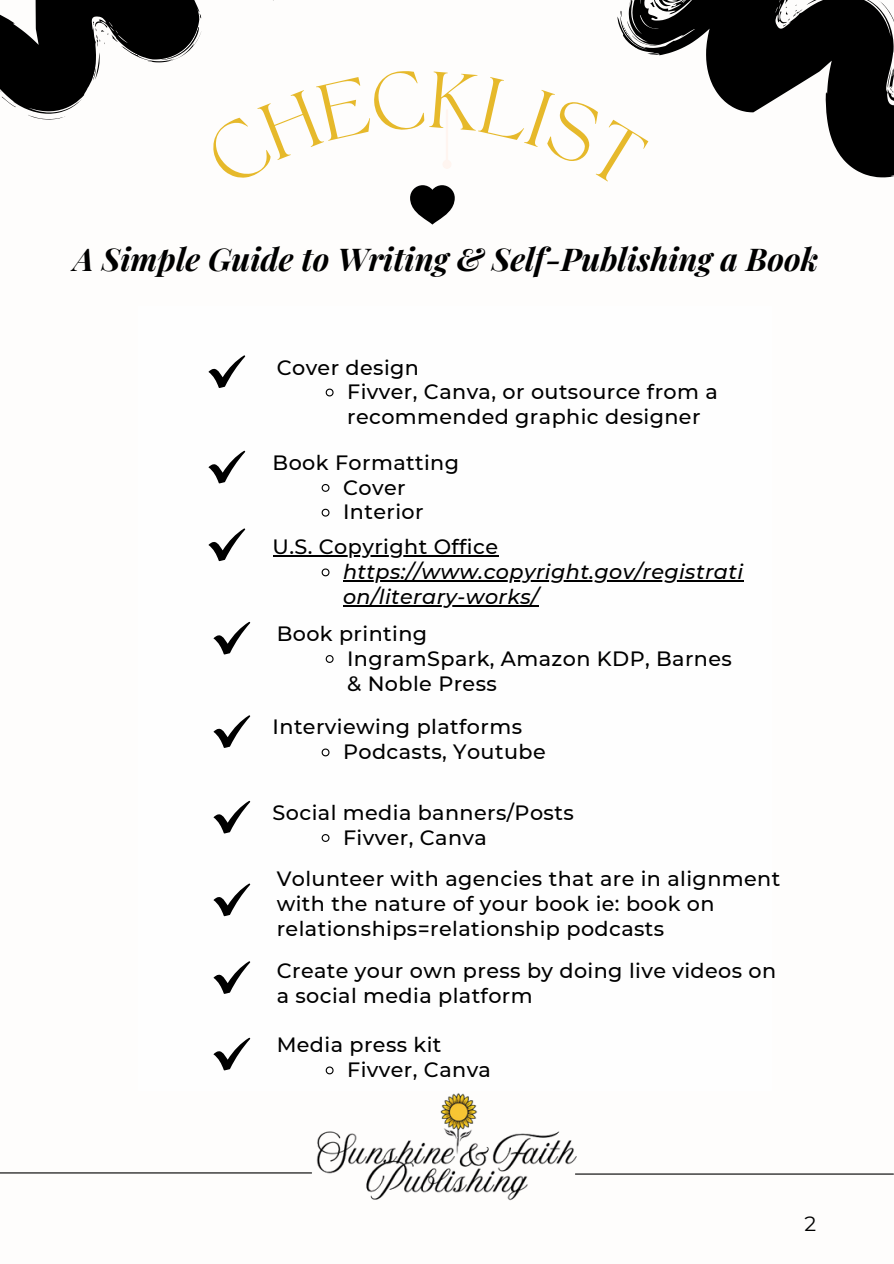
<style>
.page{position:relative;width:894px;height:1264px;background:#fff}
.page>*{position:absolute;margin:0;border:0;box-sizing:border-box;transform-origin:0 0}
.t1{font:italic 700 31.5px "Playfair Display";color:#000}
.t2{font:500 20.7px/24.8px "Montserrat";letter-spacing:.02em;color:#000}
.t3{font:italic 500 20.7px "Montserrat";letter-spacing:.02em;color:#000}
.t4{font:20.7px "Montserrat";color:#000}
</style>
<div class="page">
<svg style="left:208px;top:355px;width:37px;height:33px"></svg>
<svg style="left:208px;top:451px;width:37px;height:32px"></svg>
<svg style="left:213px;top:622px;width:37px;height:32px"></svg>
<svg style="left:213px;top:715px;width:37px;height:33px"></svg>
<hr style="left:575px;top:1173px;width:318px;height:1px;background:#000">
<hr style="left:0;top:1172px;width:311px;height:1px;background:#000">
<svg style="left:213px;top:800px;width:37px;height:33px"></svg>
<svg style="left:213px;top:883px;width:37px;height:33px"></svg>
<svg style="left:213px;top:961px;width:37px;height:32px"></svg>
<svg style="left:325px;top:388px;width:9px;height:9px"></svg>
<hr style="left:272px;top:555px;width:226px;height:1px;background:#000">
<svg style="left:321px;top:568px;width:9px;height:9px"></svg>
<hr style="left:343px;top:580px;width:400px;height:1px;background:#000">
<hr style="left:343px;top:605px;width:196px;height:1px;background:#000">
<svg style="left:321px;top:748px;width:9px;height:9px"></svg>
<svg style="left:321px;top:484px;width:9px;height:8px"></svg>
<svg style="left:321px;top:508px;width:9px;height:9px"></svg>
<svg style="left:321px;top:834px;width:9px;height:8px"></svg>
<svg style="left:208px;top:528px;width:37px;height:33px"></svg>
<svg style="left:325px;top:655px;width:9px;height:8px"></svg>
<svg style="left:617px;top:0;width:276px;height:178px;fill:#000"></svg>
<svg style="left:0;top:0;width:274px;height:120px"></svg>
<svg style="left:213px;top:1037px;width:37px;height:33px"></svg>
<img style="left:302px;top:1066px;width:287px;height:135px">
<svg style="left:202px;top:69px;width:446px;height:155px"></svg>
<p class="t1" style="left:73px;top:236px;width:746px">A Simple Guide to Writing &amp; Self-Publishing a Book</p>
<p class="t2" style="left:276px;top:355px;width:144px">Cover design</p>
<p class="t2" style="left:347px;top:379px;width:372px">Fivver, Canva, or outsource from a recommended graphic designer</p>
<p class="t2" style="left:272px;top:450px;width:188px">Book Formatting</p>
<h3 class="t2" style="left:343px;top:475px;width:64px">Cover</h3>
<p class="t2" style="left:343px;top:499px;width:82px">Interior</p>
<p class="t2" style="left:272px;top:534px;width:227px">U.S. Copyright Office</p>
<h3 class="t3" style="left:343px;top:559px;width:401px">https://www.copyright.gov/registrati</h3>
<p class="t3" style="left:343px;top:584px;width:197px">on/literary-works/</p>
<p class="t2" style="left:276px;top:621px;width:152px">Book printing</p>
<h3 class="t2" style="left:347px;top:646px;width:386px">IngramSpark, Amazon KDP, Barnes &amp; Noble Press</h3>
<p class="t2" style="left:272px;top:714px;width:251px">Interviewing platforms</p>
<h3 class="t2" style="left:343px;top:739px;width:204px">Podcasts, Youtube</h3>
<p class="t2" style="left:272px;top:800px;width:302px">Social media banners/Posts</p>
<p class="t2" style="left:343px;top:825px;width:145px">Fivver, Canva</p>
<h3 class="t2" style="left:276px;top:866px;width:505px">Volunteer with agencies that are in alignment with the nature of your book ie: book on relationships=relationship podcasts</h3>
<p class="t2" style="left:276px;top:958px;width:501px">Create your own press by doing live videos on a social media platform</p>
<p class="t2" style="left:276px;top:1032px;width:166px">Media press kit</p>
<h3 class="t2" style="left:347px;top:1057px;width:145px">Fivver, Canva</h3>
<p class="t4" style="left:804px;top:1211px;width:13px">2</p>
</div>
